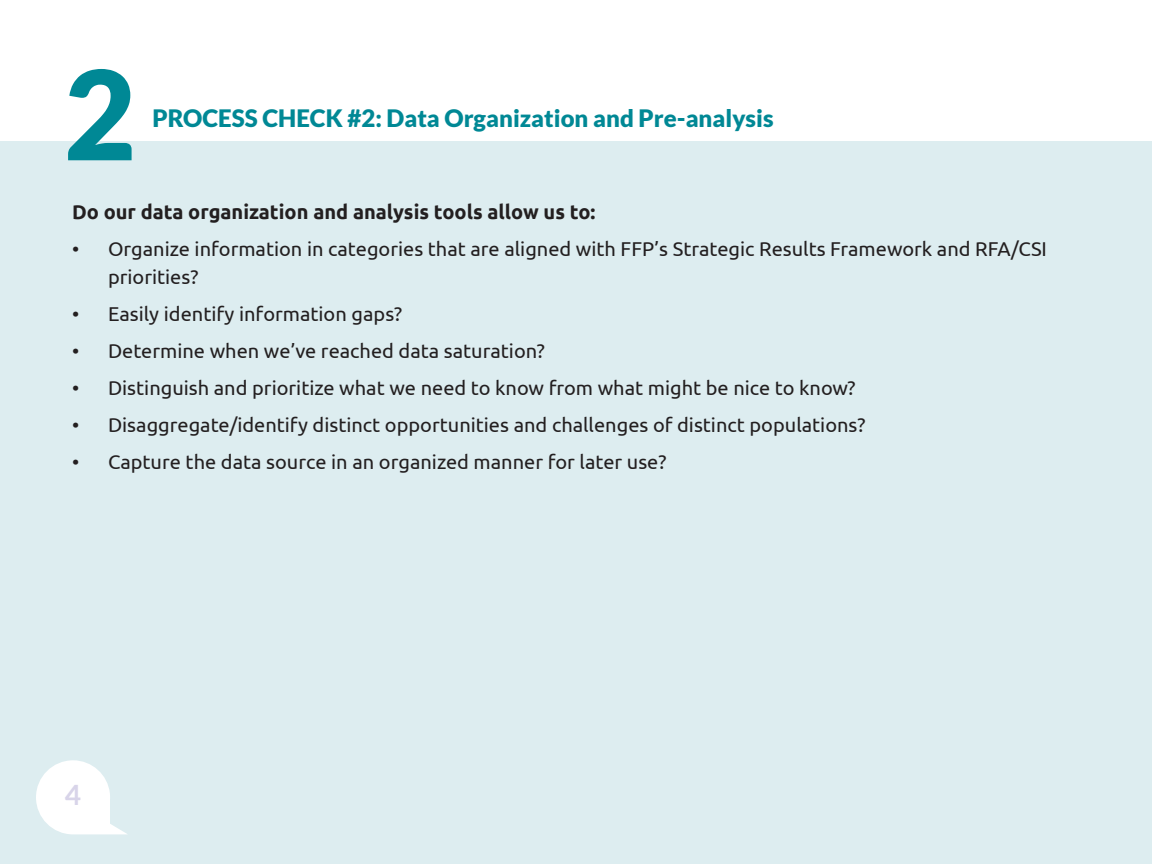
<style>
.page{position:relative;width:1152px;height:864px;background:#fff}
.page>*{position:absolute;margin:0;border:0;box-sizing:border-box;transform-origin:0 0}
.t1{font:900 124px "Lato";color:#008895}
.t2{font:700 28px "Lato";color:#d8d4e9}
.t3{font:900 24px "Lato";color:#008895}
.t4{font:20px/28px "Ubuntu";color:#231f20}
.t5{font:700 20px "Ubuntu";color:#231f20}
</style>
<div class="page">
<div style="left:0;top:108px;width:1152px;height:756px;background:#ddedf0"></div>
<div style="left:0;top:96px;width:1152px;height:45px;background:#fff"></div>
<svg style="left:36px;top:760px;width:91px;height:74px"></svg>
<h1 class="t1" style="left:64px;top:42px;width:73px">2</h1>
<p class="t3" style="left:153px;top:104px;width:622px">PROCESS CHECK #2: Data Organization and Pre-analysis</p>
<p class="t5" style="left:72px;top:199px;width:525px">Do our data organization and analysis tools allow us to:</p>
<p class="t4" style="left:108px;top:234px;width:941px;text-indent:-36px">• Organize information in categories that are aligned with FFP’s Strategic Results Framework and RFA/CSI priorities?</p>
<p class="t4" style="left:72px;top:299px;width:332px">• Easily identify information gaps?</p>
<p class="t4" style="left:72px;top:336px;width:474px">• Determine when we’ve reached data saturation?</p>
<p class="t4" style="left:72px;top:373px;width:785px">• Distinguish and prioritize what we need to know from what might be nice to know?</p>
<p class="t4" style="left:72px;top:410px;width:795px">• Disaggregate/identify distinct opportunities and challenges of distinct populations?</p>
<p class="t4" style="left:72px;top:447px;width:596px">• Capture the data source in an organized manner for later use?</p>
<h2 class="t2" style="left:65px;top:779px;width:18px">4</h2>
</div>
